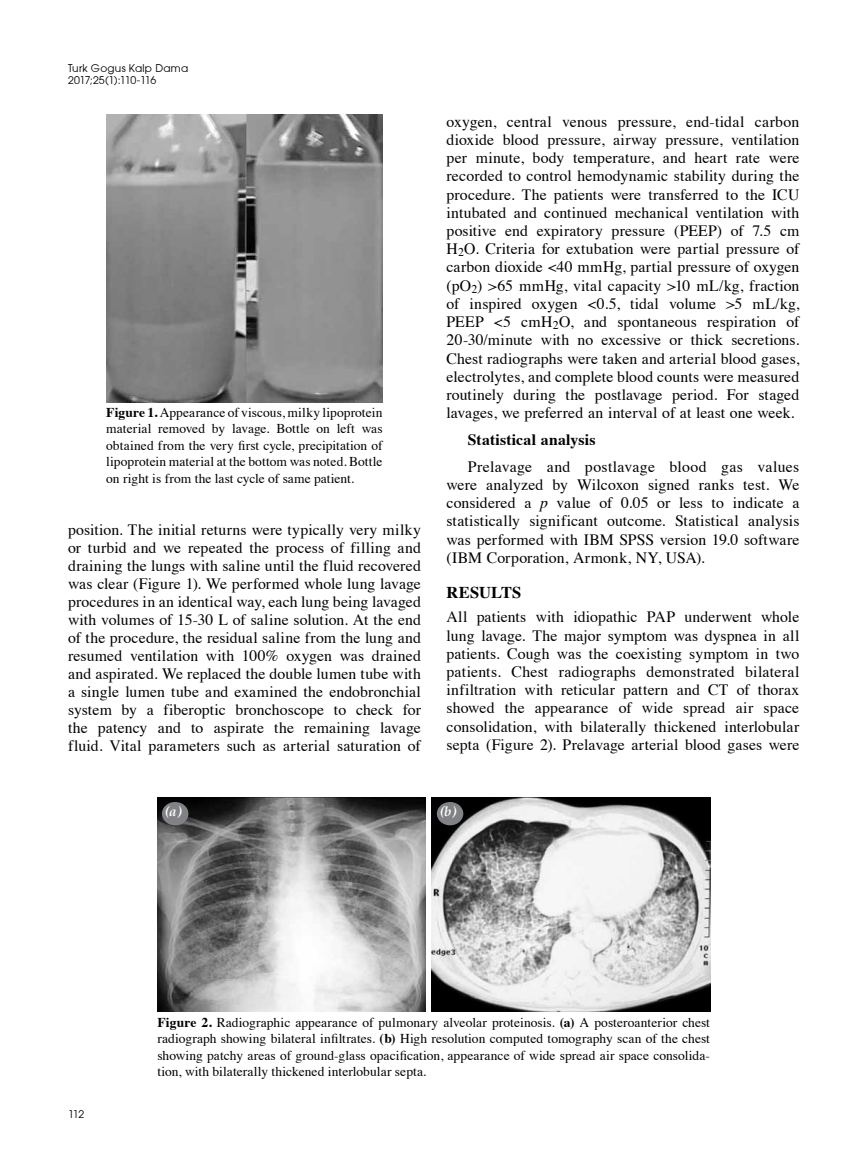
<style>
.page{position:relative;width:859px;height:1170px;background:#fff}
.page>*{position:absolute;margin:0;border:0;box-sizing:border-box;transform-origin:0 0}
.t1{font:700 16.5px "Times";letter-spacing:.005em;color:#000}
.t2{font:15.75px/18.1px "Times";letter-spacing:.005em;color:#000;text-align:justify}
.t3{font:700 15.75px "Times";letter-spacing:.015em;color:#000}
.t4{font:13.5px/16.5px "Times";color:#000;text-align:justify}
.t5{font:italic 700 13.5px "Palatino";color:#fff}
.t6{font:10.5px/12.6px "Avant Garde";letter-spacing:.02em;color:#000}
.s1{font-weight:700}
.s2{font-style:italic}
</style>
<div class="page">
<img style="left:157px;top:797px;width:553px;height:214px">
<div style="left:162px;top:802px;width:26px;height:23px;background:#808285;border-radius:50%"></div>
<div style="left:437px;top:802px;width:26px;height:23px;background:#808285;border-radius:50%"></div>
<hr style="left:427px;top:796px;width:4px;height:217px;background:#fff">
<img style="left:106px;top:115px;width:277px;height:287px">
<p class="t6" style="left:68px;top:61px;width:122px">Turk Gogus Kalp Dama<br>2017;25(1):110-116</p>
<p class="t4" style="left:106px;top:403px;width:278px"><span class="s1">Figure 1.</span> Appearance of viscous, milky lipoprotein material removed by lavage. Bottle on left was obtained from the very first cycle, precipitation of lipoprotein material at the bottom was noted. Bottle on right is from the last cycle of same patient.</p>
<p class="t2" style="left:68px;top:519px;width:354px">position. The initial returns were typically very milky or turbid and we repeated the process of filling and draining the lungs with saline until the fluid recovered was clear (Figure 1). We performed whole lung lavage procedures in an identical way, each lung being lavaged with volumes of 15-30 L of saline solution. At the end of the procedure, the residual saline from the lung and resumed ventilation with 100% oxygen was drained and aspirated. We replaced the double lumen tube with a single lumen tube and examined the endobronchial system by a fiberoptic bronchoscope to check for the patency and to aspirate the remaining lavage fluid. Vital parameters such as arterial saturation of</p>
<p class="t2" style="left:446px;top:111px;width:354px">oxygen, central venous pressure, end-tidal carbon dioxide blood pressure, airway pressure, ventilation per minute, body temperature, and heart rate were recorded to control hemodynamic stability during the procedure. The patients were transferred to the ICU intubated and continued mechanical ventilation with positive end expiratory pressure (PEEP) of 7.5 cm H<sub>2</sub>O. Criteria for extubation were partial pressure of carbon dioxide &lt;40 mmHg, partial pressure of oxygen (pO<sub>2</sub>) &gt;65 mmHg, vital capacity &gt;10 mL/kg, fraction of inspired oxygen &lt;0.5, tidal volume &gt;5 mL/kg, PEEP &lt;5 cmH<sub>2</sub>O, and spontaneous respiration of 20-30/minute with no excessive or thick secretions.<br>Chest radiographs were taken and arterial blood gases, electrolytes, and complete blood counts were measured routinely during the postlavage period. For staged lavages, we preferred an interval of at least one week.</p>
<p class="t3" style="left:468px;top:424px;width:129px">Statistical analysis</p>
<p class="t2" style="left:446px;top:456px;width:354px;text-indent:21px">Prelavage and postlavage blood gas values were analyzed by Wilcoxon signed ranks test. We considered a <span class="s2">p</span> value of 0.05 or less to indicate a statistically significant outcome. Statistical analysis was performed with IBM SPSS version 19.0 software (IBM Corporation, Armonk, NY, USA).</p>
<p class="t1" style="left:446px;top:576px;width:76px">RESULTS</p>
<p class="t2" style="left:446px;top:606px;width:354px">All patients with idiopathic PAP underwent whole lung lavage. The major symptom was dyspnea in all patients. Cough was the coexisting symptom in two patients. Chest radiographs demonstrated bilateral infiltration with reticular pattern and CT of thorax showed the appearance of wide spread air space consolidation, with bilaterally thickened interlobular septa (Figure 2). Prelavage arterial blood gases were</p>
<p class="t5" style="left:165px;top:800px;width:18px">(a)</p>
<p class="t5" style="left:440px;top:800px;width:17px">(b)</p>
<p class="t6" style="left:68px;top:1107px;width:18px">112</p>
<p class="t4" style="left:157px;top:1012px;width:554px"><span class="s1">Figure 2.</span> Radiographic appearance of pulmonary alveolar proteinosis. <span class="s1">(a)</span> A posteroanterior chest radiograph showing bilateral infiltrates. <span class="s1">(b)</span> High resolution computed tomography scan of the chest showing patchy areas of ground-glass opacification, appearance of wide spread air space consolida&shy;tion, with bilaterally thickened interlobular septa.</p>
</div>
